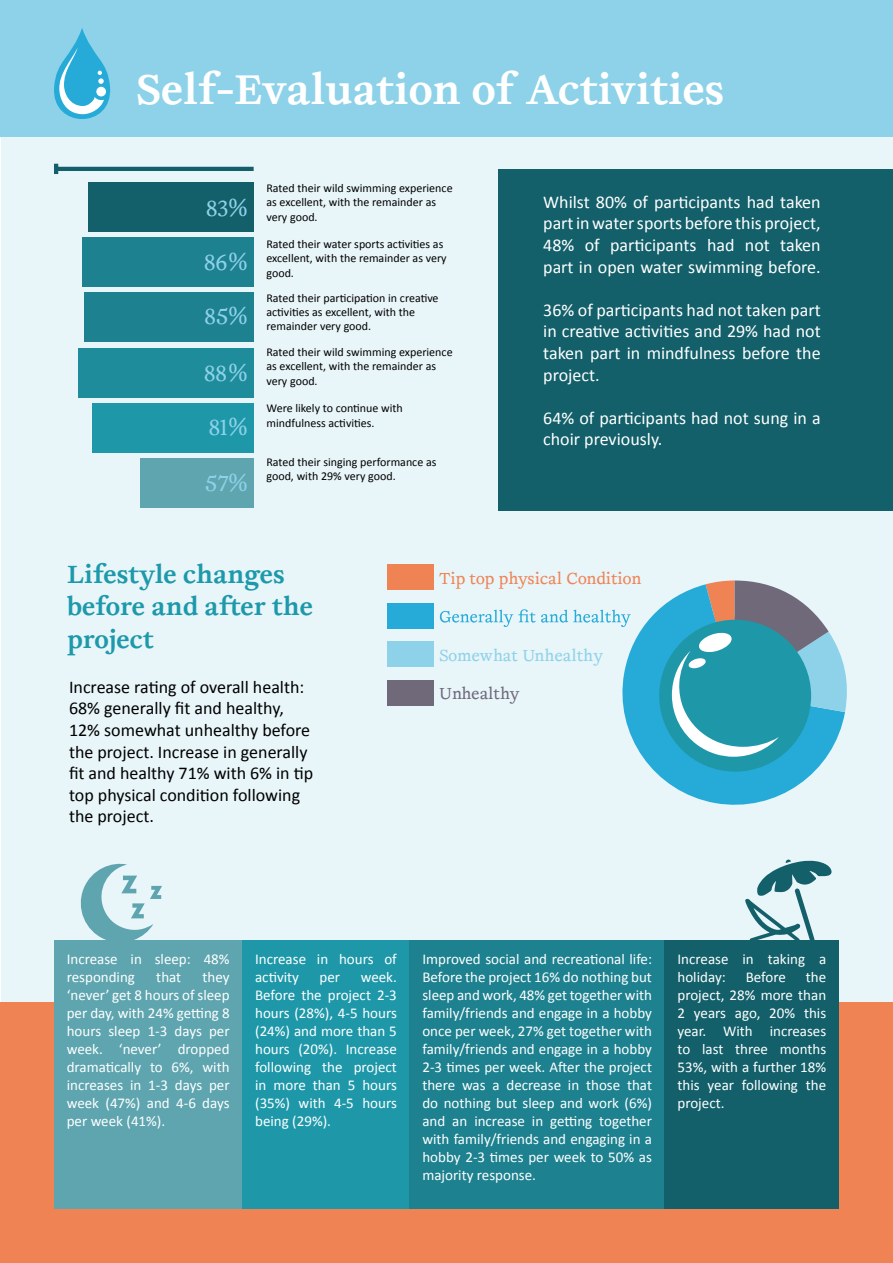
<style>
.page{position:relative;width:893px;height:1263px;background:#fff}
.page>*{position:absolute;margin:0;border:0;box-sizing:border-box;transform-origin:0 0}
.t1{font:700 45px "Joly Text";letter-spacing:-.005em;color:#fff}
.t2{font:700 27px/32.4px "Joly Text";color:#1c99ab}
.t3{font:23.7px "Joly Text";color:#8ed2e9}
.t4{font:18px/21.6px "Calibri";color:#fff;text-align:justify}
.t5{font:18px/21.6px "Calibri";color:#000}
.t6{font:17.4px "Joly Text";color:#f08354}
.t7{font:17.4px "Joly Text";color:#8ed2e9}
.t8{font:17.4px "Joly Text";color:#6f697a}
.t9{font:15px/18px "Calibri";color:#fff;text-align:justify}
.t10{font:12px/14.4px "Calibri";color:#000}
</style>
<div class="page">
<div style="left:1px;top:1px;width:891px;height:1261px;background:#e8f5f9"></div>
<div style="left:0;top:1002px;width:893px;height:261px;background:#f08354"></div>
<div style="left:0;top:0;width:893px;height:136px;background:#8ed2e9"></div>
<div style="left:499px;top:169px;width:394px;height:341px;background:#13606a"></div>
<div style="left:387px;top:564px;width:46px;height:26px;background:#f08354"></div>
<div style="left:387px;top:603px;width:46px;height:25px;background:#26abd9"></div>
<svg style="left:622px;top:599px;width:205px;height:206px;fill:#26abd9"></svg>
<div style="left:387px;top:641px;width:46px;height:26px;background:#8ed2e9"></div>
<div style="left:387px;top:680px;width:46px;height:25px;background:#6f697a"></div>
<svg style="left:440px;top:609px;width:191px;height:18px"></svg>
<div style="left:659px;top:620px;width:152px;height:152px;background:#1e98a9;border-radius:50%"></div>
<svg style="left:672px;top:580px;width:175px;height:177px"></svg>
<div style="left:140px;top:458px;width:114px;height:49px;background:#5ea5af"></div>
<div style="left:92px;top:403px;width:162px;height:49px;background:#1e98a9"></div>
<div style="left:79px;top:348px;width:175px;height:49px;background:#1e8c9b"></div>
<div style="left:84px;top:293px;width:170px;height:49px;background:#1d818f"></div>
<div style="left:83px;top:238px;width:171px;height:49px;background:#1d818f"></div>
<div style="left:88px;top:183px;width:166px;height:49px;background:#13606a"></div>
<hr style="left:54px;top:164px;width:4px;height:10px;background:#13606a">
<hr style="left:56px;top:167px;width:198px;height:4px;background:#13606a">
<svg style="left:80px;top:863px;width:82px;height:77px"></svg>
<div style="left:54px;top:940px;width:188px;height:269px;background:#5ea5af"></div>
<div style="left:242px;top:940px;width:168px;height:269px;background:#1e98a9"></div>
<div style="left:410px;top:940px;width:255px;height:269px;background:#1d818f"></div>
<div style="left:665px;top:940px;width:174px;height:269px;background:#13606a"></div>
<svg style="left:745px;top:859px;width:87px;height:81px"></svg>
<svg style="left:54px;top:28px;width:57px;height:91px"></svg>
<h1 class="t1" style="left:136px;top:54px;width:590px">Self-Evaluation of Activities</h1>
<h3 class="t3" style="left:206px;top:190px;width:43px">83%</h3>
<h3 class="t3" style="left:204px;top:244px;width:45px">86%</h3>
<h3 class="t3" style="left:205px;top:299px;width:44px">85%</h3>
<h3 class="t3" style="left:205px;top:355px;width:45px">88%</h3>
<h3 class="t3" style="left:209px;top:410px;width:40px">81%</h3>
<h3 class="t3" style="left:205px;top:465px;width:44px">57%</h3>
<p class="t10" style="left:266px;top:180px;width:188px">Rated their wild swimming experience as excellent, with the remainder as very good.</p>
<p class="t10" style="left:266px;top:236px;width:182px">Rated their water sports activities as excellent, with the remainder as very good.</p>
<p class="t10" style="left:266px;top:290px;width:174px">Rated their participation in creative activities as excellent, with the remainder very good.</p>
<p class="t10" style="left:266px;top:344px;width:188px">Rated their wild swimming experience as excellent, with the remainder as very good.</p>
<p class="t10" style="left:266px;top:401px;width:138px">Were likely to continue with mindfulness activities.</p>
<p class="t10" style="left:266px;top:454px;width:172px">Rated their singing performance as good, with 29% very good.</p>
<p class="t4" style="left:543px;top:190px;width:279px">Whilst 80% of participants had taken part in water sports before this project, 48% of participants had not taken part in open water swimming before.</p>
<p class="t4" style="left:543px;top:298px;width:279px">36% of participants had not taken part in creative activities and 29% had not taken part in mindfulness before the project.</p>
<p class="t4" style="left:543px;top:406px;width:279px">64% of participants had not sung in a choir previously.</p>
<h2 class="t2" style="left:67px;top:556px;width:248px">Lifestyle changes before and after the project</h2>
<p class="t5" style="left:69px;top:675px;width:246px">Increase rating of overall health:<br>68% generally fit and healthy,<br>12% somewhat unhealthy before the project. Increase in generally fit and healthy 71% with 6% in tip top physical condition following the project.</p>
<p class="t6" style="left:439px;top:565px;width:204px">Tip top physical Condition</p>
<p class="t7" style="left:439px;top:642px;width:166px">Somewhat Unhealthy</p>
<p class="t8" style="left:439px;top:680px;width:82px">Unhealthy</p>
<p class="t9" style="left:67px;top:950px;width:164px">Increase in sleep: 48% responding</p>
<p class="t9" style="left:67px;top:968px;width:164px;text-indent:136px">they ‘never’ get 8 hours of sleep per day, with 24% getting 8 hours sleep 1-3 days per week. ‘never’ dropped dramatically to 6%, with increases in 1-3 days per week (47%) and 4-6 days per week (41%).</p>
<p class="t9" style="left:156px;top:968px;width:26px">that</p>
<p class="t9" style="left:255px;top:950px;width:143px">Increase in hours of activity</p>
<p class="t9" style="left:255px;top:968px;width:143px;text-indent:106px">week.<br>Before the project 2-3 hours (28%), 4-5 hours (24%) and more than 5 hours (20%). Increase following the project in more than 5 hours (35%) with 4-5 hours being (29%).</p>
<p class="t9" style="left:320px;top:968px;width:22px">per</p>
<p class="t9" style="left:422px;top:950px;width:231px">Improved social and recreational life:<br>Before the project 16% do nothing but sleep and work, 48% get together with family/friends and engage in a hobby once per week, 27% get together with family/friends and engage in a hobby 2-3 times per week. After the project there was a decrease in those that do nothing but sleep and work (6%) and an increase in getting together with family/friends and engaging in a hobby 2-3 times per week to 50% as majority response.</p>
<p class="t9" style="left:677px;top:950px;width:150px">Increase in taking a holiday:</p>
<p class="t9" style="left:746px;top:968px;width:42px">Before</p>
<p class="t9" style="left:677px;top:968px;width:150px;text-indent:128px">the project, 28% more than 2 years ago, 20% this year. With increases to last three months 53%, with a further 18% this year following the project.</p>
</div>
